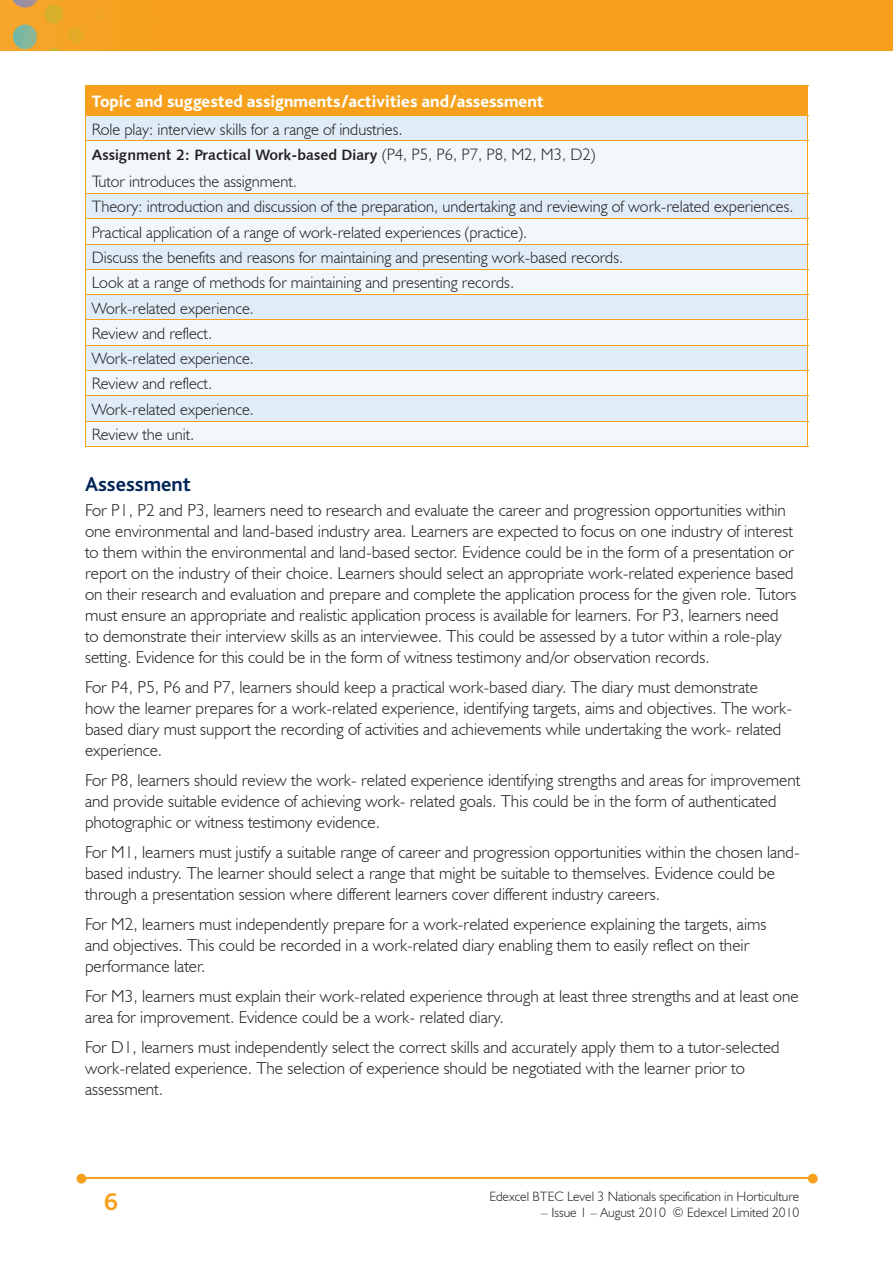
<style>
.page{position:relative;width:893px;height:1263px;background:#fff}
.page>*{position:absolute;margin:0;border:0;box-sizing:border-box;transform-origin:0 0}
.t1{font:700 25.5px "Bliss";color:#f6a01b}
.t2{font:700 21px "Bliss";color:#002556}
.t3{font:300 17.25px/21px "Humanist 521 BT";color:#231f20}
.t4{font:800 17.25px "Bliss";color:#fff}
.t5{font:300 16.5px/25.3px "Humanist 521 BT";color:#231f20}
.t6{font:15px "Humanist 531 BT Bold A";color:#231f20}
.t7{font:300 13.5px "Humanist 521 BT";color:#231f20}
.s1{font-family:"Humanist 521 BT";font-weight:300;font-size:16.5px}
</style>
<div class="page">
<img style="left:0;top:0;width:893px;height:51px">
<hr style="left:82px;top:1178px;width:728px;height:1px;background:#f6a01b">
<svg style="left:808px;top:1174px;width:10px;height:9px"></svg>
<svg style="left:77px;top:1174px;width:9px;height:9px"></svg>
<div style="left:85px;top:85px;width:723px;height:31px;background:#f6a01b"></div>
<div style="left:86px;top:116px;width:721px;height:25px;background:#e0edf8"></div>
<svg style="left:86px;top:142px;width:721px;height:304px;fill:#f2f7fb"></svg>
<svg style="left:85px;top:116px;width:1px;height:25px"></svg>
<svg style="left:807px;top:116px;width:1px;height:25px"></svg>
<hr style="left:85px;top:141px;width:1px;height:52px;background:#f6a01b">
<hr style="left:807px;top:141px;width:1px;height:52px;background:#f6a01b">
<hr style="left:85px;top:141px;width:723px;height:1px;background:#f6a01b">
<hr style="left:85px;top:193px;width:723px;height:1px;background:#f6a01b">
<hr style="left:85px;top:218px;width:723px;height:1px;background:#f6a01b">
<hr style="left:85px;top:244px;width:723px;height:1px;background:#f6a01b">
<hr style="left:85px;top:269px;width:723px;height:1px;background:#f6a01b">
<hr style="left:85px;top:294px;width:723px;height:1px;background:#f6a01b">
<hr style="left:85px;top:320px;width:723px;height:1px;background:#f6a01b">
<hr style="left:85px;top:345px;width:723px;height:1px;background:#f6a01b">
<hr style="left:85px;top:370px;width:723px;height:1px;background:#f6a01b">
<hr style="left:85px;top:395px;width:723px;height:1px;background:#f6a01b">
<hr style="left:85px;top:446px;width:723px;height:1px;background:#f6a01b">
<svg style="left:85px;top:194px;width:1px;height:252px"></svg>
<svg style="left:807px;top:194px;width:1px;height:252px"></svg>
<hr style="left:85px;top:421px;width:723px;height:1px;background:#f6a01b">
<p class="t4" style="left:92px;top:93px;width:453px">Topic and suggested assignments/activities and/assessment</p>
<p class="t5" style="left:92px;top:116px;width:312px">Role play: interview skills for a range of industries.</p>
<p class="t6" style="left:92px;top:145px;width:505px">Assignment 2: Practical Work-based Diary <span class="s1">(P4, P5, P6, P7, P8, M2, M3, D2)</span></p>
<p class="t5" style="left:92px;top:168px;width:703px">Tutor introduces the assignment.<br>Theory: introduction and discussion of the preparation, undertaking and reviewing of work-related experiences.<br>Practical application of a range of work-related experiences (practice).<br>Discuss the benefits and reasons for maintaining and presenting work-based records.<br>Look at a range of methods for maintaining and presenting records.<br>Work-related experience.<br>Review and reflect.<br>Work-related experience.<br>Review and reflect.<br>Work-related experience.<br>Review the unit.</p>
<p class="t2" style="left:85px;top:473px;width:108px">Assessment</p>
<p class="t3" style="left:85px;top:499px;width:713px">For P1, P2 and P3, learners need to research and evaluate the career and progression opportunities within one environmental and land-based industry area. Learners are expected to focus on one industry of interest to them within the environmental and land-based sector. Evidence could be in the form of a presentation or report on the industry of their choice. Learners should select an appropriate work-related experience based on their research and evaluation and prepare and complete the application process for the given role. Tutors must ensure an appropriate and realistic application process is available for learners. For P3, learners need to demonstrate their interview skills as an interviewee. This could be assessed by a tutor within a role-play setting. Evidence for this could be in the form of witness testimony and/or observation records.</p>
<p class="t3" style="left:85px;top:676px;width:708px">For P4, P5, P6 and P7, learners should keep a practical work-based diary. The diary must demonstrate how the learner prepares for a work-related experience, identifying targets, aims and objectives. The work&shy;based diary must support the recording of activities and achievements while undertaking the work- related experience.</p>
<p class="t3" style="left:85px;top:769px;width:717px">For P8, learners should review the work- related experience identifying strengths and areas for improvement and provide suitable evidence of achieving work- related goals. This could be in the form of authenticated photographic or witness testimony evidence.</p>
<p class="t3" style="left:85px;top:841px;width:716px">For M1, learners must justify a suitable range of career and progression opportunities within the chosen land&shy;based industry. The learner should select a range that might be suitable to themselves. Evidence could be through a presentation session where different learners cover different industry careers.</p>
<p class="t3" style="left:85px;top:913px;width:683px">For M2, learners must independently prepare for a work-related experience explaining the targets, aims and objectives. This could be recorded in a work-related diary enabling them to easily reflect on their performance later.</p>
<p class="t3" style="left:85px;top:985px;width:715px">For M3, learners must explain their work-related experience through at least three strengths and at least one area for improvement. Evidence could be a work- related diary.</p>
<p class="t3" style="left:85px;top:1036px;width:696px">For D1, learners must independently select the correct skills and accurately apply them to a tutor-selected work-related experience. The selection of experience should be negotiated with the learner prior to assessment.</p>
<h1 class="t1" style="left:104px;top:1189px;width:15px">6</h1>
<p class="t7" style="left:489px;top:1188px;width:312px">Edexcel BTEC Level 3 Nationals specification in Horticulture</p>
<p class="t7" style="left:541px;top:1204px;width:260px">– Issue 1 – August 2010 © Edexcel Limited 2010</p>
</div>
